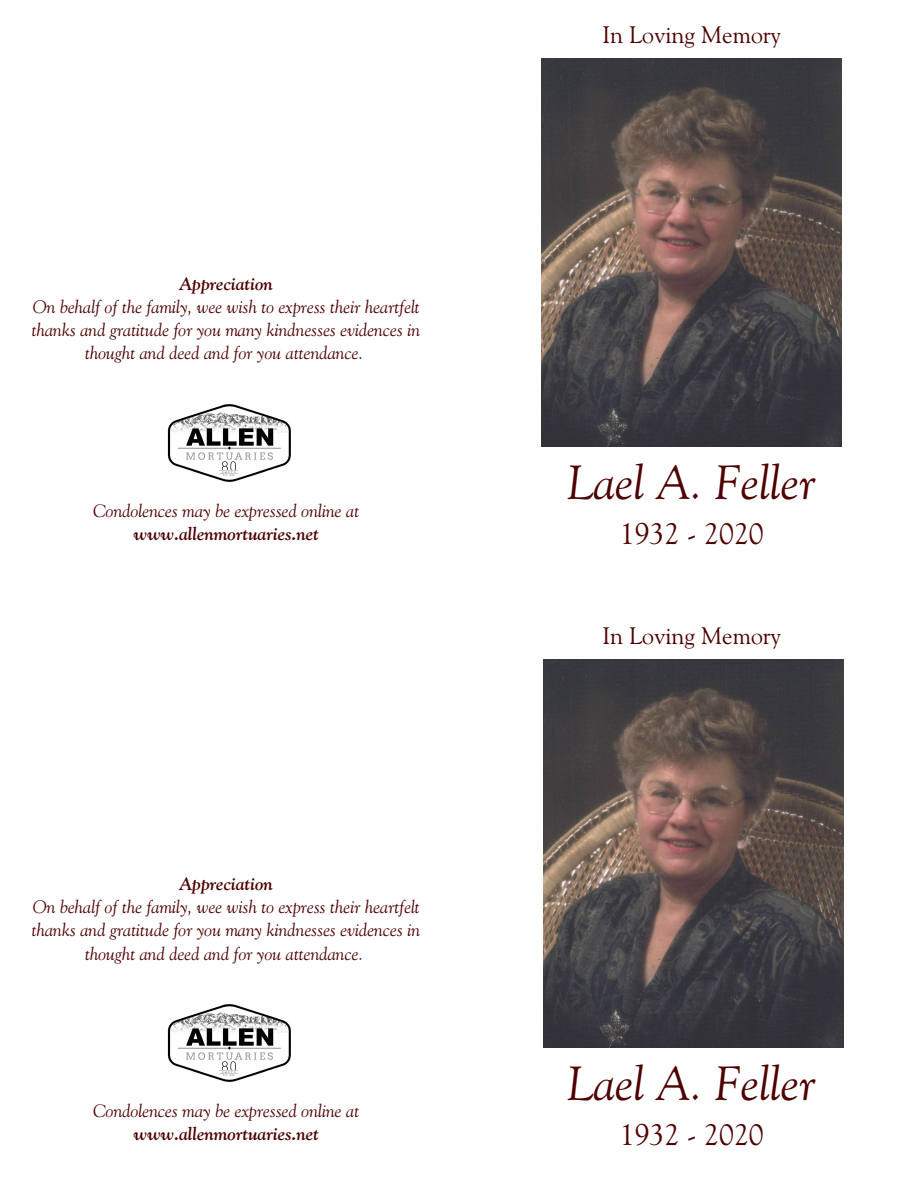
<style>
.page{position:relative;width:918px;height:1188px;background:#fff}
.page>*{position:absolute;margin:0;border:0;box-sizing:border-box;transform-origin:0 0}
.t1{font:italic 48px "Goudy Old Style BT";color:#4f0000}
.t2{font:30px "Goudy Old Style BT";letter-spacing:.005em;color:#4f0000}
.t3{font:24px "Goudy Old Style BT";color:#4f0000}
.t4{font:italic 18px/23.2px "Goudy Old Style BT";color:#4f0000;text-align:center}
.t5{font:italic 700 18px "Goudy Old Style BT";color:#4f0000}
</style>
<div class="page">
<img style="left:167px;top:404px;width:124px;height:78px">
<img style="left:167px;top:1004px;width:124px;height:78px">
<img style="left:542px;top:58px;width:299px;height:389px">
<img style="left:544px;top:659px;width:300px;height:389px">
<p class="t5" style="left:179px;top:276px;width:95px">Appreciation</p>
<p class="t4" style="left:32px;top:297px;width:390px">On behalf of the family, wee wish to express their heartfelt thanks and gratitude for you many kindnesses evidences in thought and deed and for you attendance.</p>
<p class="t4" style="left:93px;top:500px;width:268px">Condolences may be expressed online at</p>
<p class="t5" style="left:133px;top:526px;width:187px">www.allenmortuaries.net</p>
<p class="t5" style="left:179px;top:876px;width:95px">Appreciation</p>
<p class="t4" style="left:32px;top:897px;width:390px">On behalf of the family, wee wish to express their heartfelt thanks and gratitude for you many kindnesses evidences in thought and deed and for you attendance.</p>
<p class="t4" style="left:93px;top:1101px;width:268px">Condolences may be expressed online at</p>
<p class="t5" style="left:133px;top:1126px;width:187px">www.allenmortuaries.net</p>
<h3 class="t3" style="left:602px;top:25px;width:180px">In Loving Memory</h3>
<h1 class="t1" style="left:567px;top:463px;width:250px">Lael A. Feller</h1>
<h2 class="t2" style="left:620px;top:521px;width:146px">1932 - 2020</h2>
<h3 class="t3" style="left:602px;top:626px;width:180px">In Loving Memory</h3>
<h1 class="t1" style="left:567px;top:1064px;width:250px">Lael A. Feller</h1>
<h2 class="t2" style="left:620px;top:1122px;width:146px">1932 - 2020</h2>
</div>
